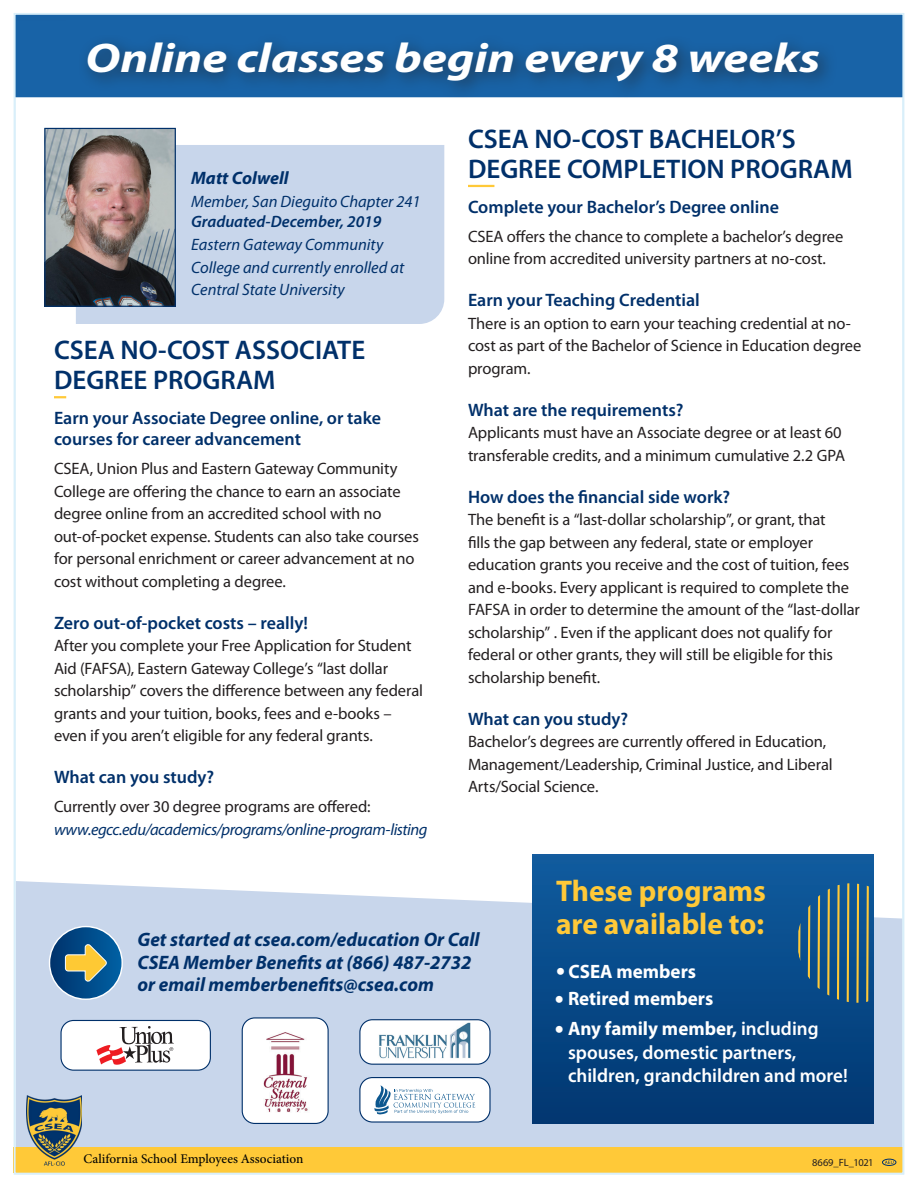
<style>
.page{position:relative;width:918px;height:1188px;background:#fff}
.page>*{position:absolute;margin:0;border:0;box-sizing:border-box;transform-origin:0 0}
.t1{font:italic 700 41.55px "Myriad Pro";color:#fff;scale:1.19 1}
.body_copy{font:700 30px/33px "Myriad Pro";color:#ffc938}
.Main_Body_Subheader{font:600 27px/30px "Myriad Pro";color:#00306a}
.body_copy-2{font:italic 700 19.5px/22.5px "Myriad Pro";color:#00306a}
.body_copy-3{font:600 19.35px/23.5px "Myriad Pro";color:#fff}
.body_copy-4{font:700 19.35px "Myriad Pro";color:#fff}
.Main_Body_Copy{font:600 18px "Myriad Pro";color:#00306a}
.Main_Body_Subheader-2{font:600 18px/21px "Myriad Pro";color:#00306a}
.t2{font:italic 700 18px "Myriad Pro";color:#00306a}
.Main_Body_Copy-2{font:16.5px/22.5px "Myriad Pro";letter-spacing:-.01em;color:#231f20}
.Main_Body_Subheader-3{font:italic 16.5px/22.8px "Myriad Pro";color:#00306a}
.Main_Body_Subheader-4{font:italic 16.5px/22.5px "Myriad Pro";letter-spacing:-.025em;color:#00306a}
.t3{font:500 13.35px "Minion Pro";color:#040503}
.t4{font:10.5px "Myriad Pro";letter-spacing:-.025em;color:#231f20}
.s1{font-weight:600}
.s2{font-style:normal;color:#231f20}
.s3{font-weight:600;font-size:29.4px}
.s4{font-size:29.4px}
.s5{font-weight:700}
</style>
<div class="page">
<svg style="left:17px;top:881px;width:884px;height:267px;background:#cad7ea"></svg>
<div style="left:14px;top:1148px;width:890px;height:25px;background:#ffc938"></div>
<svg style="left:885px;top:1161px;width:8px;height:3px"></svg>
<div style="left:882px;top:1159px;width:14px;height:7px;border:1px solid #00306a;border-radius:50%"></div>
<div style="left:17px;top:16px;width:884px;height:82px;background:#1863a7"></div>
<div style="left:76px;top:145px;width:368px;height:179px;background:#c8d6eb"></div>
<div style="left:360px;top:1078px;width:130px;height:44px;background:#fff;border-radius:13px"></div>
<svg style="left:374px;top:1085px;width:101px;height:29px"></svg>
<div style="left:359px;top:1077px;width:132px;height:46px;border:1px solid #00306a;border-radius:13px"></div>
<div style="left:360px;top:1020px;width:130px;height:44px;background:#fff;border-radius:13px"></div>
<img style="left:379px;top:1022px;width:92px;height:37px">
<div style="left:359px;top:1019px;width:132px;height:46px;border:1px solid #00306a;border-radius:13px"></div>
<div style="left:61px;top:1020px;width:149px;height:50px;background:#fff;border-radius:13px"></div>
<svg style="left:96px;top:1026px;width:78px;height:39px"></svg>
<div style="left:60px;top:1020px;width:151px;height:51px;border:1px solid #00306a;border-radius:13px"></div>
<div style="left:242px;top:1018px;width:86px;height:105px;background:#fff;border-radius:13px"></div>
<img style="left:263px;top:1026px;width:64px;height:89px">
<div style="left:242px;top:1017px;width:87px;height:107px;border:1px solid #00306a;border-radius:13px"></div>
<svg style="left:50px;top:927px;width:72px;height:72px;background:#064d8a"></svg>
<div style="left:49px;top:926px;width:74px;height:74px;border:1px solid #fff;border-radius:50%"></div>
<svg style="left:65px;top:943px;width:43px;height:39px;background:#818e6c"></svg>
<div style="left:78px;top:32px;width:760px;height:68px;background:#231f20;opacity:.57"></div>
<img style="left:46px;top:130px;width:128px;height:175px">
<div style="left:44px;top:128px;width:132px;height:179px;border:1px solid #00306a"></div>
<div style="left:533px;top:855px;width:341px;height:268px;background:linear-gradient(to bottom,#105c9e,#013771)"></div>
<svg style="left:798px;top:923px;width:2px;height:38px"></svg>
<svg style="left:818px;top:895px;width:2px;height:94px"></svg>
<svg style="left:808px;top:905px;width:2px;height:74px"></svg>
<svg style="left:827px;top:889px;width:3px;height:107px"></svg>
<svg style="left:837px;top:885px;width:3px;height:115px"></svg>
<svg style="left:856px;top:883px;width:3px;height:120px"></svg>
<svg style="left:847px;top:883px;width:2px;height:119px"></svg>
<svg style="left:866px;top:883px;width:3px;height:119px"></svg>
<img style="left:26px;top:1095px;width:56px;height:71px">
<svg style="left:54px;top:396px;width:12px;height:2px"></svg>
<hr style="left:468px;top:185px;width:26px;height:2px;background:#ffc938">
<p class="t1" style="left:85px;top:31px;width:619px">Online classes begin every 8 weeks</p>
<p class="t2" style="left:191px;top:167px;width:99px">Matt Colwell</p>
<p class="Main_Body_Subheader-3" style="left:191px;top:192px;width:231px;line-height:19.8px">Member, San Dieguito Chapter 241<br><span class="s1">Graduated-December, 2019</span></p>
<p class="Main_Body_Subheader-3" style="left:191px;top:233px;width:214px">Eastern Gateway Community<br>College and currently enrolled at<br>Central State University</p>
<p class="Main_Body_Subheader" style="left:54px;top:335px;width:313px">CSEA NO-COST ASSOCIATE<br>DEGREE PROGRAM</p>
<p class="Main_Body_Subheader-2" style="left:54px;top:407px;width:329px">Earn your Associate Degree online, or take courses for career advancement</p>
<p class="Main_Body_Copy-2" style="left:54px;top:457px;width:366px">CSEA, Union Plus and Eastern Gateway Community College are offering the chance to earn an associate degree online from an accredited school with no out-of-pocket expense. Students can also take courses for personal enrichment or career advancement at no cost without completing a degree.</p>
<p class="Main_Body_Copy" style="left:54px;top:611px;width:256px">Zero out-of-pocket costs – really!</p>
<p class="Main_Body_Copy-2" style="left:54px;top:634px;width:371px">After you complete your Free Application for Student Aid (FAFSA), Eastern Gateway College’s “last dollar scholarship” covers the difference between any federal grants and your tuition, books, fees and e-books – even if you aren’t eligible for any federal grants.</p>
<p class="Main_Body_Copy" style="left:54px;top:766px;width:162px">What can you study?</p>
<p class="Main_Body_Subheader-4" style="left:54px;top:795px;width:375px"><span class="s2">Currently over 30 degree programs are offered: </span>www.egcc.edu/academics/programs/online-program-listing</p>
<p class="Main_Body_Subheader" style="left:468px;top:123px;width:386px">CSEA NO-COST BACHELOR’S<br>DEGREE COMPLETION PROGRAM</p>
<p class="Main_Body_Subheader-2" style="left:468px;top:196px;width:313px">Complete your Bachelor’s Degree online</p>
<p class="Main_Body_Copy-2" style="left:468px;top:225px;width:377px">CSEA offers the chance to complete a bachelor’s degree online from accredited university partners at no-cost.</p>
<p class="Main_Body_Copy" style="left:468px;top:289px;width:233px">Earn your Teaching Credential</p>
<p class="Main_Body_Copy-2" style="left:468px;top:312px;width:395px">There is an option to earn your teaching credential at no&shy;cost as part of the Bachelor of Science in Education degree program.</p>
<p class="Main_Body_Copy" style="left:468px;top:398px;width:217px">What are the requirements?</p>
<p class="Main_Body_Copy-2" style="left:468px;top:421px;width:379px">Applicants must have an Associate degree or at least 60 transferable credits, and a minimum cumulative 2.2 GPA</p>
<p class="Main_Body_Copy" style="left:468px;top:485px;width:264px">How does the financial side work?</p>
<p class="Main_Body_Copy-2" style="left:468px;top:508px;width:393px">The benefit is a “last-dollar scholarship”, or grant, that<br>fills the gap between any federal, state or employer education grants you receive and the cost of tuition, fees and e-books. Every applicant is required to complete the FAFSA in order to determine the amount of the “last-dollar scholarship” . Even if the applicant does not qualify for federal or other grants, they will still be eligible for this scholarship benefit.</p>
<p class="Main_Body_Copy" style="left:468px;top:707px;width:162px">What can you study?</p>
<p class="Main_Body_Copy-2" style="left:468px;top:730px;width:366px">Bachelor’s degrees are currently offered in Education,<br>Management/Leadership, Criminal Justice, and Liberal<br>Arts/Social Science.</p>
<p class="body_copy-2" style="left:138px;top:928px;width:343px">Get started at csea.com/education Or Call<br>CSEA Member Benefits at (866) 487-2732 or email memberbenefits@csea.com</p>
<p class="body_copy" style="left:556px;top:874px;width:211px">These programs are available to:</p>
<p class="body_copy-4" style="left:556px;top:959px;width:142px"><span class="s3">•</span> CSEA members</p>
<p class="body_copy-4" style="left:555px;top:986px;width:160px"><span class="s3">•</span> Retired members</p>
<p class="body_copy-3" style="left:568px;top:1016px;width:281px;text-indent:-13px"><span class="s4">•</span> <span class="s5">Any family member,</span> including spouses, domestic partners, children, grandchildren and more!</p>
<p class="t3" style="left:84px;top:1150px;width:221px">California School Employees Association</p>
<p class="t4" style="left:812px;top:1156px;width:63px">8669_FL_1021</p>
<p class="t3" style="left:46px;top:1152px;width:221px">California School Employees Association</p>
</div>
